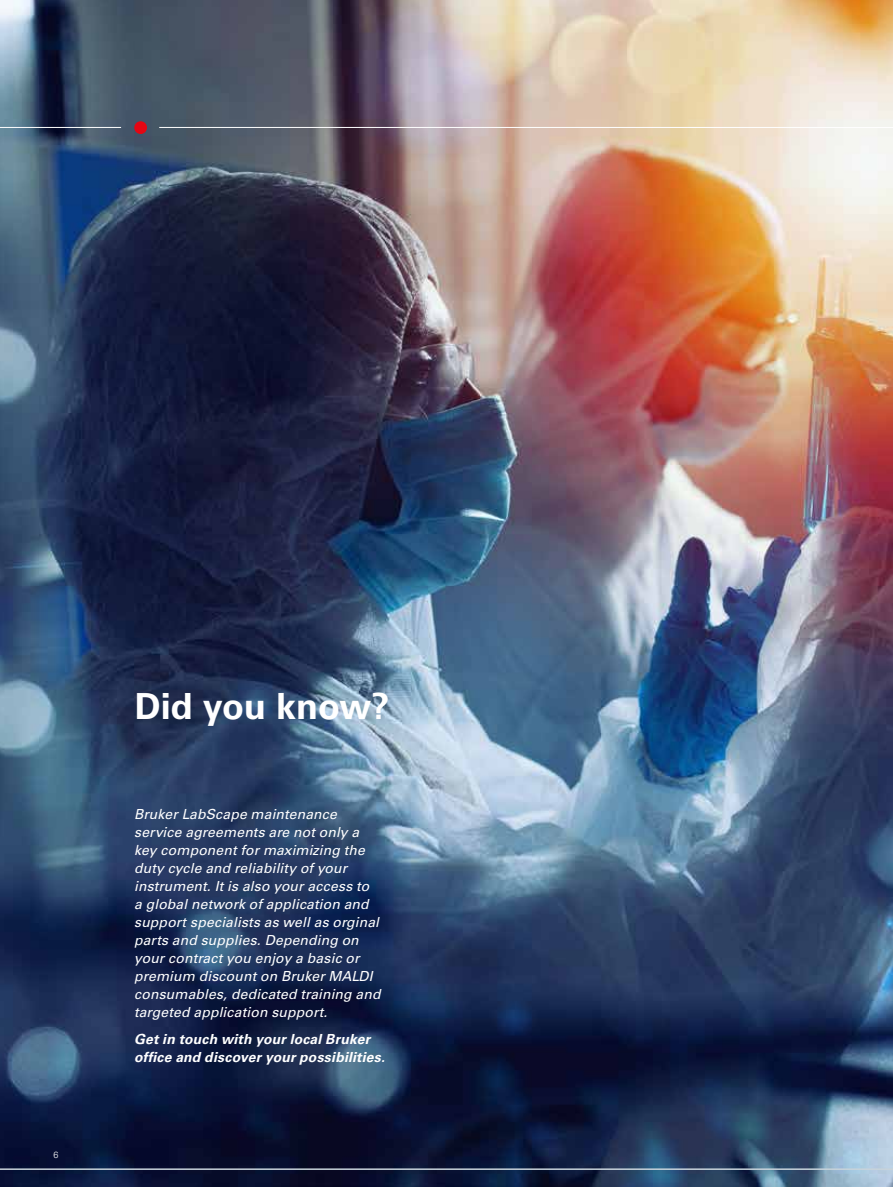
<style>
.page{position:relative;width:893px;height:1187px;background:#fff}
.page>*{position:absolute;margin:0;border:0;box-sizing:border-box;transform-origin:0 0}
.t1{font:700 36px "Univers LT Std";color:#fff}
.t2{font:italic 13.8px/18px "Univers LT Std";letter-spacing:.01em;color:#fff}
.t3{font:italic 700 13.8px/18px "Univers LT Std";letter-spacing:.015em;color:#fff}
.t4{font:300 9px "Univers LT Std";color:#fff}
</style>
<div class="page">
<img style="left:0;top:0;width:893px;height:1186px">
<hr style="left:0;top:1168px;width:893px;height:1px;background:#c8d3da">
<hr style="left:0;top:127px;width:121px;height:1px;background:#fff">
<div style="left:134px;top:121px;width:13px;height:13px;background:#e30613;border-radius:50%"></div>
<hr style="left:159px;top:127px;width:734px;height:1px;background:#fff">
<p class="t4" style="left:54px;top:1149px;width:7px">6</p>
<h1 class="t1" style="left:135px;top:685px;width:256px">Did you know?</h1>
<p class="t2" style="left:134px;top:805px;width:248px">Bruker LabScape maintenance service agreements are not only a key component for maximizing the duty cycle and reliability of your instrument. It is also your access to a global network of application and support specialists as well as orginal parts and supplies. Depending on your contract you enjoy a basic or premium discount on Bruker MALDI consumables, dedicated training and targeted application support.</p>
<p class="t3" style="left:134px;top:1030px;width:252px">Get in touch with your local Bruker office and discover your possibilities.</p>
</div>
